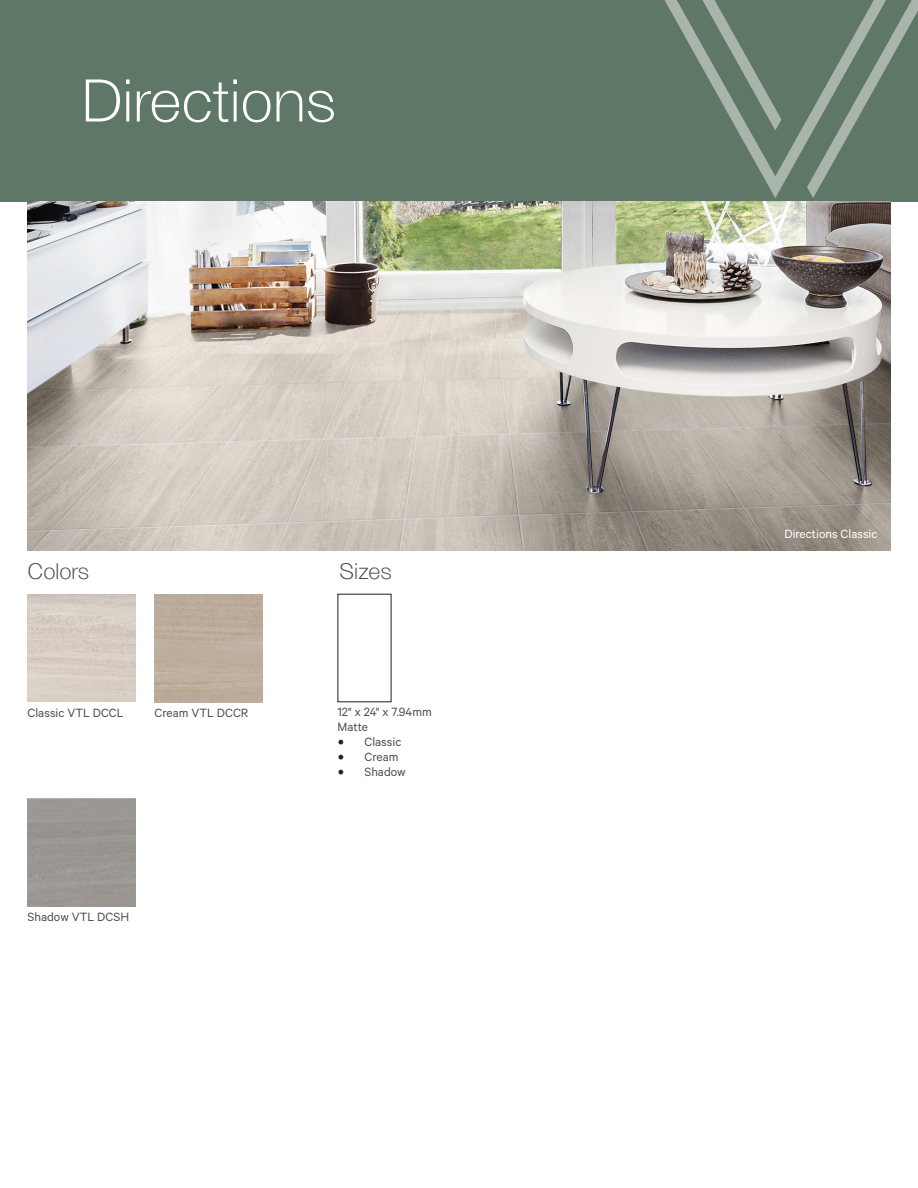
<style>
.page{position:relative;width:918px;height:1188px;background:#fff}
.page>*{position:absolute;margin:0;border:0;box-sizing:border-box;transform-origin:0 0}
.t1{font:60px "Ambiant Light Sans";color:#fff}
.t2{font:22.5px "Ambiant Light Sans";color:#4b5048}
.t3{font:13.5px "Calibre";color:#4b5048}
.t4{font:13.5px "Calibre";color:#fff}
.s1{font-family:"Minion Pro";font-size:18px;color:#231f20}
</style>
<div class="page">
<div style="left:0;top:0;width:918px;height:202px;background:#5f7767"></div>
<svg style="left:664px;top:0;width:254px;height:198px"></svg>
<img style="left:154px;top:594px;width:108px;height:108px">
<img style="left:28px;top:594px;width:108px;height:108px">
<img style="left:27px;top:201px;width:864px;height:349px">
<p class="t1" style="left:81px;top:68px;width:255px">Directions</p>
<p class="t2" style="left:28px;top:559px;width:63px">Colors</p>
<p class="t3" style="left:28px;top:705px;width:98px">Classic VTL DCCL</p>
<p class="t3" style="left:154px;top:705px;width:95px">Cream VTL DCCR</p>
<p class="t3" style="left:28px;top:909px;width:103px">Shadow VTL DCSH</p>
<p class="t2" style="left:339px;top:559px;width:53px">Sizes</p>
<p class="t3" style="left:338px;top:704px;width:96px">12" x 24" x 7.94mm</p>
<p class="t3" style="left:338px;top:719px;width:32px">Matte</p>
<p class="t3" style="left:338px;top:734px;width:65px"><span class="s1">•</span> Classic</p>
<p class="t3" style="left:338px;top:749px;width:62px"><span class="s1">•</span> Cream</p>
<p class="t3" style="left:338px;top:764px;width:70px"><span class="s1">•</span> Shadow</p>
<p class="t4" style="left:785px;top:526px;width:94px">Directions Classic</p>
</div>
